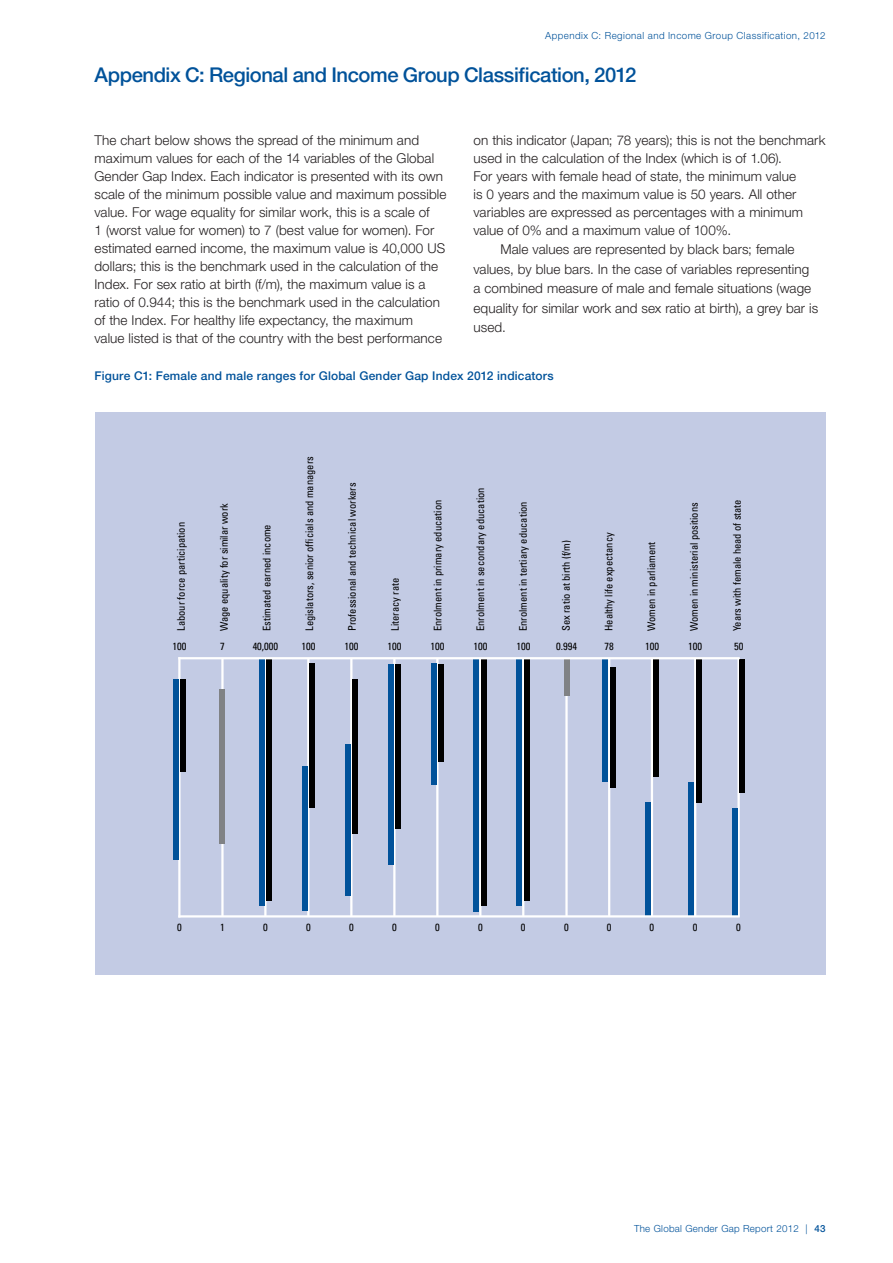
<style>
.page{position:relative;width:893px;height:1263px;background:#fff}
.page>*{position:absolute;margin:0;border:0;box-sizing:border-box;transform-origin:0 0}
.t1{font:500 20.25px "Helvetica Neue LT Pro";letter-spacing:-.02em;color:#01529a}
.t2{font:300 13.5px/18px "Helvetica Neue LT Pro";letter-spacing:.005em;color:#231f20}
.t3{font:500 12px "Helvetica Neue LT Pro";letter-spacing:.015em;color:#01529a}
.t4{font:condensed 10.5px "Univers LT Std";color:#000}
.t5{font:300 9.75px "Helvetica Neue LT Pro";letter-spacing:.045em;color:#01529a}
.t6{font:300 9.75px "Helvetica Neue LT Pro";letter-spacing:.025em;color:#01529a}
.s1{font-weight:500}
</style>
<div class="page">
<div style="left:94px;top:412px;width:731px;height:562px;background:#c3cbe4"></div>
<hr style="left:694px;top:658px;width:2px;height:258px;background:#fff">
<hr style="left:651px;top:658px;width:2px;height:258px;background:#fff">
<hr style="left:608px;top:658px;width:2px;height:258px;background:#fff">
<hr style="left:565px;top:658px;width:3px;height:258px;background:#fff">
<hr style="left:522px;top:658px;width:2px;height:258px;background:#fff">
<hr style="left:479px;top:658px;width:2px;height:258px;background:#fff">
<hr style="left:436px;top:658px;width:2px;height:258px;background:#fff">
<hr style="left:393px;top:658px;width:2px;height:258px;background:#fff">
<hr style="left:350px;top:658px;width:2px;height:258px;background:#fff">
<hr style="left:307px;top:658px;width:2px;height:258px;background:#fff">
<hr style="left:264px;top:658px;width:2px;height:258px;background:#fff">
<hr style="left:221px;top:658px;width:3px;height:258px;background:#fff">
<hr style="left:178px;top:658px;width:3px;height:258px;background:#fff">
<hr style="left:737px;top:658px;width:3px;height:258px;background:#fff">
<div style="left:180px;top:679px;width:6px;height:93px;background:#000"></div>
<div style="left:173px;top:680px;width:5px;height:180px;background:#01529a"></div>
<div style="left:220px;top:689px;width:5px;height:155px;background:#808285"></div>
<div style="left:259px;top:659px;width:5px;height:247px;background:#01529a"></div>
<div style="left:266px;top:659px;width:6px;height:242px;background:#000"></div>
<div style="left:309px;top:664px;width:6px;height:144px;background:#000"></div>
<div style="left:302px;top:767px;width:5px;height:144px;background:#01529a"></div>
<div style="left:345px;top:744px;width:5px;height:151px;background:#01529a"></div>
<div style="left:352px;top:679px;width:6px;height:155px;background:#000"></div>
<div style="left:395px;top:664px;width:6px;height:164px;background:#000"></div>
<div style="left:388px;top:664px;width:5px;height:201px;background:#01529a"></div>
<div style="left:431px;top:664px;width:5px;height:121px;background:#01529a"></div>
<div style="left:438px;top:664px;width:6px;height:98px;background:#000"></div>
<div style="left:481px;top:659px;width:6px;height:247px;background:#000"></div>
<div style="left:474px;top:659px;width:5px;height:252px;background:#01529a"></div>
<div style="left:524px;top:659px;width:6px;height:242px;background:#000"></div>
<div style="left:517px;top:659px;width:5px;height:247px;background:#01529a"></div>
<div style="left:610px;top:667px;width:6px;height:120px;background:#000"></div>
<div style="left:564px;top:659px;width:5px;height:36px;background:#808285"></div>
<div style="left:603px;top:659px;width:5px;height:123px;background:#01529a"></div>
<div style="left:689px;top:782px;width:5px;height:134px;background:#01529a"></div>
<div style="left:732px;top:808px;width:5px;height:108px;background:#01529a"></div>
<div style="left:653px;top:659px;width:5px;height:118px;background:#000"></div>
<div style="left:696px;top:659px;width:6px;height:144px;background:#000"></div>
<div style="left:740px;top:659px;width:5px;height:133px;background:#000"></div>
<div style="left:645px;top:803px;width:6px;height:113px;background:#01529a"></div>
<hr style="left:179px;top:657px;width:560px;height:2px;background:#fff">
<hr style="left:179px;top:915px;width:560px;height:2px;background:#fff">
<p class="t5" style="left:545px;top:30px;width:282px">Appendix C: Regional and Income Group Classification, 2012</p>
<h1 class="t1" style="left:94px;top:63px;width:543px">Appendix C: Regional and Income Group Classification, 2012</h1>
<p class="t2" style="left:94px;top:131px;width:353px">The chart below shows the spread of the minimum and maximum values for each of the 14 variables of the Global Gender Gap Index. Each indicator is presented with its own scale of the minimum possible value and maximum possible value. For wage equality for similar work, this is a scale of<br>1 (worst value for women) to 7 (best value for women). For estimated earned income, the maximum value is 40,000 US dollars; this is the benchmark used in the calculation of the Index. For sex ratio at birth (f/m), the maximum value is a ratio of 0.944; this is the benchmark used in the calculation of the Index. For healthy life expectancy, the maximum value listed is that of the country with the best performance</p>
<p class="t2" style="left:473px;top:131px;width:353px">on this indicator (Japan; 78 years); this is not the benchmark used in the calculation of the Index (which is of 1.06).<br>For years with female head of state, the minimum value<br>is 0 years and the maximum value is 50 years. All other variables are expressed as percentages with a minimum value of 0% and a maximum value of 100%.</p>
<p class="t2" style="left:473px;top:239px;width:346px;line-height:19.5px;text-indent:27px">Male values are represented by black bars; female values, by blue bars. In the case of variables representing a combined measure of male and female situations (wage equality for similar work and sex ratio at birth), a grey bar is used.</p>
<p class="t3" style="left:94px;top:369px;width:461px">Figure C1: Female and male ranges for Global Gender Gap Index 2012 indicators</p>
<p class="t4" style="left:175px;top:631px;width:111px;rotate:-90deg">Labour force participation</p>
<p class="t4" style="left:217px;top:631px;width:129px;rotate:-90deg">Wage equality for similar work</p>
<p class="t4" style="left:260px;top:631px;width:108px;rotate:-90deg">Estimated earned income</p>
<p class="t4" style="left:303px;top:631px;width:176px;rotate:-90deg">Legislators, senior officials and managers</p>
<p class="t4" style="left:346px;top:631px;width:150px;rotate:-90deg">Professional and technical workers</p>
<p class="t4" style="left:388px;top:631px;width:55px;rotate:-90deg">Literacy rate</p>
<p class="t4" style="left:431px;top:631px;width:133px;rotate:-90deg">Enrolment in primary education</p>
<p class="t4" style="left:474px;top:631px;width:145px;rotate:-90deg">Enrolment in secondary education</p>
<p class="t4" style="left:517px;top:631px;width:131px;rotate:-90deg">Enrolment in tertiary education</p>
<p class="t4" style="left:559px;top:631px;width:92px;rotate:-90deg">Sex ratio at birth (f/m)</p>
<p class="t4" style="left:602px;top:631px;width:100px;rotate:-90deg">Healthy life expectancy</p>
<p class="t4" style="left:645px;top:631px;width:91px;rotate:-90deg">Women in parliament</p>
<p class="t4" style="left:688px;top:631px;width:130px;rotate:-90deg">Women in ministerial positions</p>
<p class="t4" style="left:730px;top:631px;width:133px;rotate:-90deg">Years with female head of state</p>
<p class="t4" style="left:172px;top:640px;width:15px">100</p>
<p class="t4" style="left:220px;top:640px;width:6px">7</p>
<p class="t4" style="left:253px;top:640px;width:27px">40,000</p>
<p class="t4" style="left:301px;top:640px;width:15px">100</p>
<p class="t4" style="left:344px;top:640px;width:15px">100</p>
<p class="t4" style="left:387px;top:640px;width:15px">100</p>
<p class="t4" style="left:430px;top:640px;width:15px">100</p>
<p class="t4" style="left:473px;top:640px;width:15px">100</p>
<p class="t4" style="left:516px;top:640px;width:15px">100</p>
<p class="t4" style="left:556px;top:640px;width:22px">0.994</p>
<p class="t4" style="left:605px;top:640px;width:11px">78</p>
<p class="t4" style="left:645px;top:640px;width:15px">100</p>
<p class="t4" style="left:688px;top:640px;width:15px">100</p>
<p class="t4" style="left:734px;top:640px;width:11px">50</p>
<p class="t4" style="left:177px;top:920px;width:6px">0</p>
<p class="t4" style="left:220px;top:920px;width:6px">1</p>
<p class="t4" style="left:263px;top:920px;width:6px">0</p>
<p class="t4" style="left:306px;top:920px;width:6px">0</p>
<p class="t4" style="left:349px;top:920px;width:6px">0</p>
<p class="t4" style="left:392px;top:920px;width:6px">0</p>
<p class="t4" style="left:435px;top:920px;width:6px">0</p>
<p class="t4" style="left:478px;top:920px;width:6px">0</p>
<p class="t4" style="left:521px;top:920px;width:6px">0</p>
<p class="t4" style="left:564px;top:920px;width:6px">0</p>
<p class="t4" style="left:607px;top:920px;width:6px">0</p>
<p class="t4" style="left:650px;top:920px;width:6px">0</p>
<p class="t4" style="left:693px;top:920px;width:6px">0</p>
<p class="t4" style="left:736px;top:920px;width:6px">0</p>
<p class="t6" style="left:634px;top:1223px;width:193px">The Global Gender Gap Report 2012 | <span class="s1">43</span></p>
</div>
